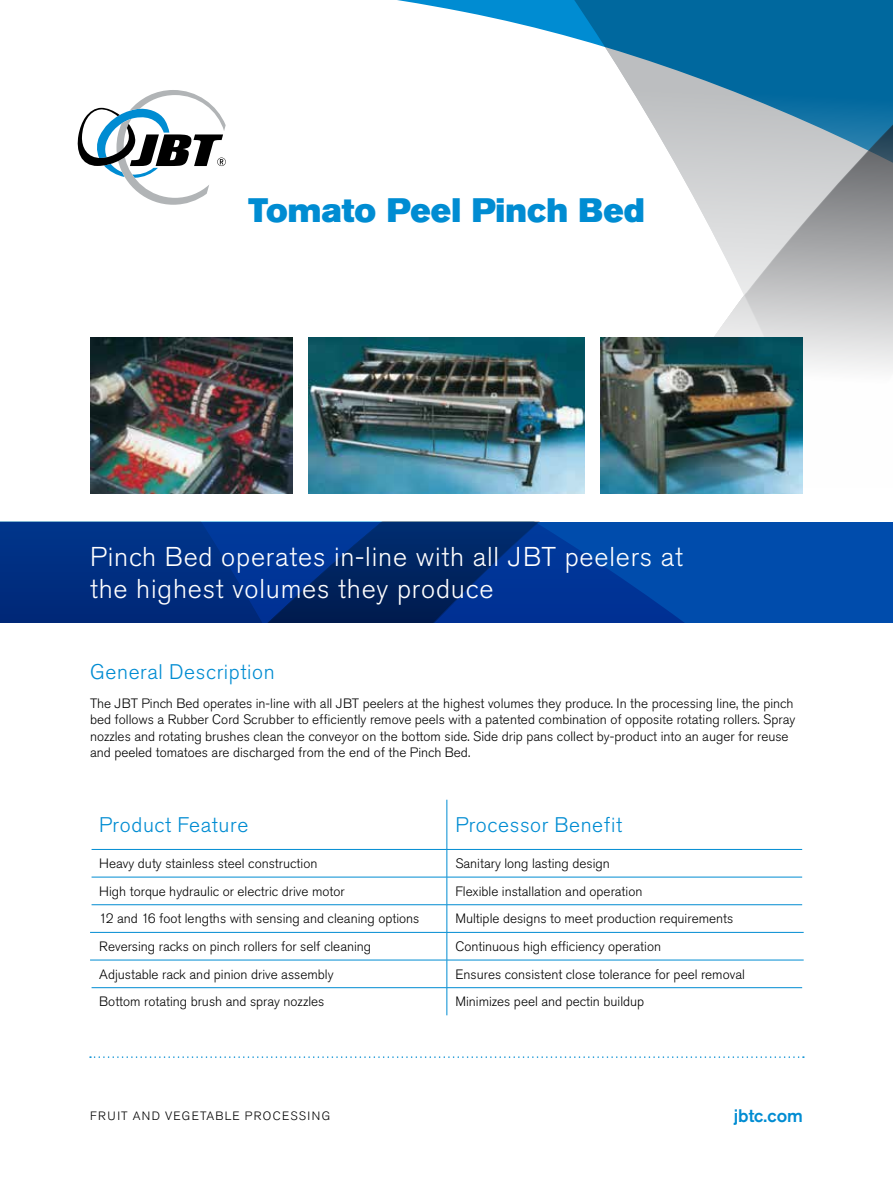
<style>
.page{position:relative;width:893px;height:1191px;background:#fff}
.page>*{position:absolute;margin:0;border:0;box-sizing:border-box;transform-origin:0 0}
.Product_Name{font:33.6px "Akzidenz Grotesk Pro Super";color:#008cd2}
.Cover_Headline{font:300 27px/32.4px "Akzidenz Grotesk Pro";letter-spacing:.03em;color:#fff}
.JBT_Blue_Sub_head_for_text{font:300 21px "Akzidenz Grotesk Pro";letter-spacing:.03em;color:#008cd2}
.JBT_Body_Copy{font:500 18px "Akzidenz Grotesk Pro";color:#008cd2}
.JBT_Body_Copy-2{font:300 13.5px/16.5px "Akzidenz Grotesk Pro";color:#000}
.JBT_Body_Copy-3{font:300 12px "Akzidenz Grotesk Pro";letter-spacing:.11em;color:#000}
</style>
<div class="page">
<svg style="left:77px;top:0;width:816px;height:487px"></svg>
<svg style="left:90px;top:1056px;width:714px;height:2px"></svg>
<svg style="left:0;top:522px;width:893px;height:100px;background:#00378d"></svg>
<svg style="left:78px;top:90px;width:148px;height:115px"></svg>
<img style="left:308px;top:338px;width:276px;height:156px">
<img style="left:90px;top:338px;width:202px;height:156px">
<img style="left:600px;top:338px;width:203px;height:156px">
<hr style="left:447px;top:799px;width:1px;height:50px;background:#008cd2">
<hr style="left:92px;top:849px;width:355px;height:1px;background:#008cd2">
<hr style="left:447px;top:849px;width:355px;height:1px;background:#008cd2">
<hr style="left:92px;top:877px;width:355px;height:1px;background:#008cd2">
<hr style="left:447px;top:877px;width:355px;height:1px;background:#008cd2">
<hr style="left:92px;top:904px;width:355px;height:1px;background:#008cd2">
<hr style="left:447px;top:904px;width:355px;height:1px;background:#008cd2">
<hr style="left:90px;top:932px;width:357px;height:1px;background:#008cd2">
<hr style="left:447px;top:932px;width:357px;height:1px;background:#008cd2">
<hr style="left:90px;top:959px;width:357px;height:1px;background:#008cd2">
<hr style="left:447px;top:959px;width:357px;height:1px;background:#008cd2">
<hr style="left:92px;top:987px;width:355px;height:1px;background:#008cd2">
<hr style="left:447px;top:987px;width:355px;height:1px;background:#008cd2">
<svg style="left:447px;top:850px;width:1px;height:165px"></svg>
<p class="Product_Name" style="left:248px;top:189px;width:398px">Tomato Peel Pinch Bed</p>
<p class="Cover_Headline" style="left:90px;top:540px;width:594px">Pinch Bed operates in-line with all JBT peelers at the highest volumes they produce</p>
<p class="JBT_Blue_Sub_head_for_text" style="left:90px;top:658px;width:186px">General Description</p>
<p class="JBT_Body_Copy-2" style="left:90px;top:694px;width:707px">The JBT Pinch Bed operates in-line with all JBT peelers at the highest volumes they produce. In the processing line, the pinch bed follows a Rubber Cord Scrubber to efficiently remove peels with a patented combination of opposite rotating rollers. Spray nozzles and rotating brushes clean the conveyor on the bottom side. Side drip pans collect by-product into an auger for reuse and peeled tomatoes are discharged from the end of the Pinch Bed.</p>
<p class="JBT_Blue_Sub_head_for_text" style="left:99px;top:811px;width:150px">Product Feature</p>
<p class="JBT_Blue_Sub_head_for_text" style="left:455px;top:811px;width:168px">Processor Benefit</p>
<p class="JBT_Body_Copy-2" style="left:99px;top:855px;width:220px">Heavy duty stainless steel construction</p>
<p class="JBT_Body_Copy-2" style="left:455px;top:855px;width:156px">Sanitary long lasting design</p>
<p class="JBT_Body_Copy-2" style="left:99px;top:882px;width:247px">High torque hydraulic or electric drive motor</p>
<p class="JBT_Body_Copy-2" style="left:455px;top:882px;width:189px">Flexible installation and operation</p>
<p class="JBT_Body_Copy-2" style="left:99px;top:910px;width:322px">12 and 16 foot lengths with sensing and cleaning options</p>
<p class="JBT_Body_Copy-2" style="left:455px;top:910px;width:279px">Multiple designs to meet production requirements</p>
<p class="JBT_Body_Copy-2" style="left:99px;top:938px;width:273px">Reversing racks on pinch rollers for self cleaning</p>
<p class="JBT_Body_Copy-2" style="left:455px;top:938px;width:207px">Continuous high efficiency operation</p>
<p class="JBT_Body_Copy-2" style="left:99px;top:965px;width:236px">Adjustable rack and pinion drive assembly</p>
<p class="JBT_Body_Copy-2" style="left:455px;top:965px;width:291px">Ensures consistent close tolerance for peel removal</p>
<p class="JBT_Body_Copy-2" style="left:99px;top:993px;width:227px">Bottom rotating brush and spray nozzles</p>
<p class="JBT_Body_Copy-2" style="left:455px;top:993px;width:190px">Minimizes peel and pectin buildup</p>
<p class="JBT_Body_Copy-3" style="left:90px;top:1107px;width:242px">FRUIT AND VEGETABLE PROCESSING</p>
<p class="JBT_Body_Copy" style="left:734px;top:1104px;width:71px">jbtc.com</p>
</div>
